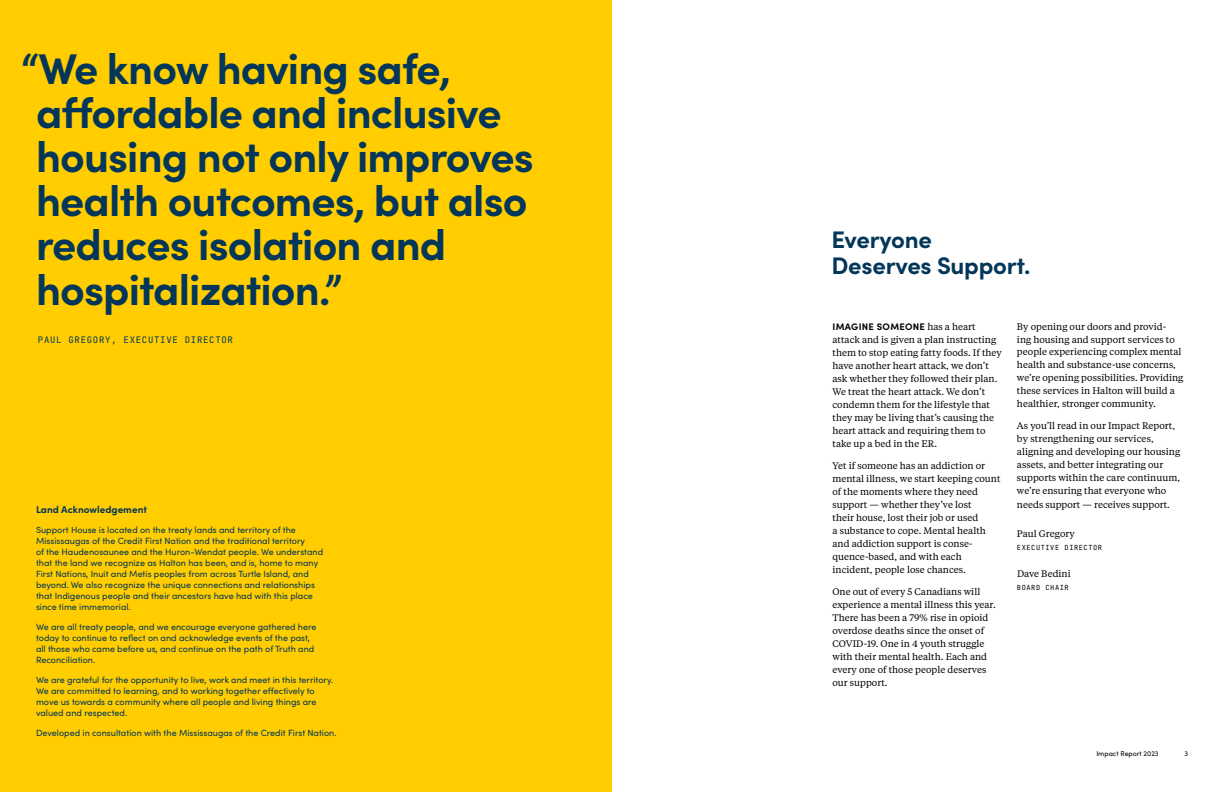
<style>
.page{position:relative;width:1224px;height:792px;background:#fff}
.page>*{position:absolute;margin:0;border:0;box-sizing:border-box;transform-origin:0 0}
.t1{font:700 43px/44.1px "Sofia Pro";letter-spacing:-.02em;color:#043659}
.t2{font:700 24px/26px "Sofia Pro";letter-spacing:-.01em;color:#043659}
.t3{font:700 10px "Sofia Pro";color:#043659}
.t4{font:9.5px/13px "Tiempos Text";color:#000}
.t5{font:700 9.5px "Sofia Pro";letter-spacing:.03em;color:#000}
.t6{font:9px/11px "Sofia Pro";color:#043659}
.t7{font:9px "Jet Brains Mono";letter-spacing:.08em;color:#043659}
.t8{font:7px "Jet Brains Mono";letter-spacing:.08em;color:#000}
.t9{font:7px "Sofia Pro";color:#000}
.s1{font-family:"Tiempos Text";font-weight:400}
</style>
<div class="page">
<div style="left:0;top:0;width:612px;height:792px;background:#ffcd00"></div>
<h1 class="t1" style="left:36px;top:44px;width:499px;text-indent:-15px">“We know having safe, affordable and inclusive housing not only improves health outcomes, but also reduces isolation and hospitalization.”</h1>
<p class="t7" style="left:38px;top:333px;width:197px">PAUL GREGORY, EXECUTIVE DIRECTOR</p>
<p class="t3" style="left:36px;top:502px;width:113px">Land Acknowledgement</p>
<p class="t6" style="left:36px;top:524px;width:289px">Support House is located on the treaty lands and territory of the Mississaugas of the Credit First Nation and the traditional territory<br>of the Haudenosaunee and the Huron-Wendat people. We understand that the land we recognize as Halton has been, and is, home to many First Nations, Inuit and Metis peoples from across Turtle Island, and beyond. We also recognize the unique connections and relationships that Indigenous people and their ancestors have had with this place since time immemorial.</p>
<p class="t6" style="left:36px;top:621px;width:282px">We are all treaty people, and we encourage everyone gathered here today to continue to reflect on and acknowledge events of the past, all those who came before us, and continue on the path of Truth and Reconciliation.</p>
<p class="t6" style="left:36px;top:674px;width:299px">We are grateful for the opportunity to live, work and meet in this territory.<br>We are committed to learning, and to working together effectively to move us towards a community where all people and living things are valued and respected.</p>
<p class="t6" style="left:36px;top:727px;width:302px">Developed in consultation with the Mississaugas of the Credit First Nation.</p>
<h2 class="t2" style="left:832px;top:225px;width:201px">Everyone<br>Deserves Support.</h2>
<p class="t5" style="left:833px;top:319px;width:145px">IMAGINE SOMEONE <span class="s1">has a heart</span></p>
<p class="t4" style="left:832px;top:332px;width:171px">attack and is given a plan instructing them to stop eating fatty foods. If they have another heart attack, we don’t ask whether they followed their plan.<br>We treat the heart attack. We don’t condemn them for the lifestyle that they may be living that’s causing the heart attack and requiring them to take up a bed in the ER.</p>
<p class="t4" style="left:832px;top:458px;width:170px">Yet if someone has an addiction or mental illness, we start keeping count of the moments where they need support — whether they’ve lost<br>their house, lost their job or used<br>a substance to cope. Mental health and addiction support is conse&shy;quence-based, and with each incident, people lose chances.</p>
<p class="t4" style="left:832px;top:584px;width:165px">One out of every 5 Canadians will experience a mental illness this year.<br>There has been a 79% rise in opioid overdose deaths since the onset of<br>COVID-19. One in 4 youth struggle with their mental health. Each and every one of those people deserves our support.</p>
<p class="t4" style="left:1017px;top:319px;width:168px">By opening our doors and provid-<br>ing housing and support services to people experiencing complex mental health and substance-use concerns, we’re opening possibilities. Providing these services in Halton will build a healthier, stronger community.</p>
<p class="t4" style="left:1017px;top:419px;width:165px">As you’ll read in our Impact Report, by strengthening our services, aligning and developing our housing assets, and better integrating our supports within the care continuum, we’re ensuring that everyone who needs support — receives support.</p>
<p class="t4" style="left:1017px;top:527px;width:59px">Paul Gregory</p>
<p class="t8" style="left:1017px;top:543px;width:87px">EXECUTIVE DIRECTOR</p>
<p class="t4" style="left:1017px;top:567px;width:55px">Dave Bedini</p>
<p class="t8" style="left:1017px;top:583px;width:53px">BOARD CHAIR</p>
<p class="t9" style="left:1096px;top:748px;width:64px">Impact Report 2023</p>
<p class="t9" style="left:1184px;top:748px;width:5px">3</p>
</div>
